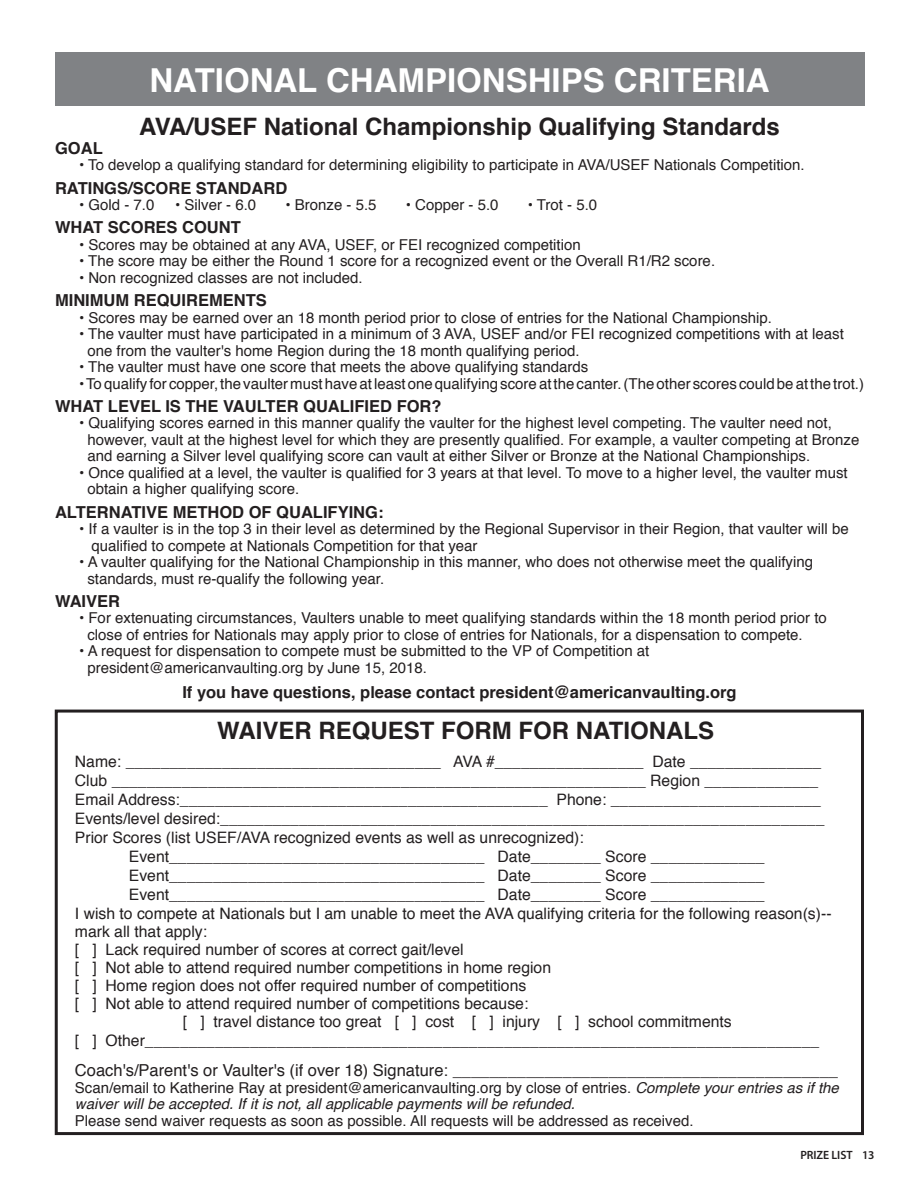
<style>
.page{position:relative;width:918px;height:1188px;background:#fff}
.page>*{position:absolute;margin:0;border:0;box-sizing:border-box;transform-origin:0 0}
.t1{font:700 33px "Helvetica";color:#fff}
.BodyNIndRRSM{font:700 24px "Helvetica";color:#231f20}
.Subhead_1{font:700 16.5px "Helvetica";color:#231f20}
.t2{font:16.5px "Helvetica";color:#231f20}
.t3{font:15.75px/18.9px "Helvetica";color:#231f20}
.t4{font:15px/16.5px "Helvetica";color:#231f20}
.t5{font:italic 15px/16.5px "Helvetica";color:#231f20}
.t6{font:600 12px "Myriad Pro";letter-spacing:-.005em;color:#231f20}
.s1{font-style:normal}
</style>
<div class="page">
<div style="left:55px;top:52px;width:810px;height:54px;background:#808285"></div>
<div style="left:55px;top:710px;width:809px;height:425px;border:3px solid #231f20"></div>
<p class="t1" style="left:149px;top:54px;width:622px">NATIONAL CHAMPIONSHIPS CRITERIA</p>
<p class="BodyNIndRRSM" style="left:139px;top:107px;width:642px">AVA/USEF National Championship Qualifying Standards</p>
<p class="Subhead_1" style="left:55px;top:135px;width:49px">GOAL</p>
<p class="t4" style="left:79px;top:157px;width:727px">• To develop a qualifying standard for determining eligibility to participate in AVA/USEF Nationals Competition.</p>
<p class="Subhead_1" style="left:55px;top:175px;width:234px">RATINGS/SCORE STANDARD</p>
<p class="t4" style="left:79px;top:197px;width:77px">• Gold - 7.0</p>
<p class="t4" style="left:175px;top:197px;width:83px">• Silver - 6.0</p>
<p class="t4" style="left:286px;top:197px;width:93px">• Bronze - 5.5</p>
<p class="t4" style="left:406px;top:197px;width:94px">• Copper - 5.0</p>
<p class="t4" style="left:528px;top:197px;width:71px">• Trot - 5.0</p>
<p class="Subhead_1" style="left:55px;top:214px;width:187px">WHAT SCORES COUNT</p>
<p class="t4" style="left:79px;top:237px;width:503px">• Scores may be obtained at any AVA, USEF, or FEI recognized competition</p>
<p class="t4" style="left:79px;top:253px;width:638px">• The score may be either the Round 1 score for a recognized event or the Overall R1/R2 score.</p>
<p class="t4" style="left:79px;top:270px;width:285px">• Non recognized classes are not included.</p>
<p class="Subhead_1" style="left:55px;top:287px;width:213px">MINIMUM REQUIREMENTS</p>
<p class="t4" style="left:79px;top:310px;width:695px">• Scores may be earned over an 18 month period prior to close of entries for the National Championship.</p>
<p class="t4" style="left:87px;top:326px;width:758px;text-indent:-8px">• The vaulter must have participated in a minimum of 3 AVA, USEF and/or FEI recognized competitions with at least one from the vaulter's home Region during the 18 month qualifying period.</p>
<p class="t4" style="left:79px;top:359px;width:511px">• The vaulter must have one score that meets the above qualifying standards</p>
<p class="t4" style="left:79px;top:376px;width:786px">• To qualify for copper, the vaulter must have at least one qualifying score at the canter. (The other scores could be at the trot.)</p>
<p class="Subhead_1" style="left:55px;top:393px;width:388px">WHAT LEVEL IS THE VAULTER QUALIFIED FOR?</p>
<p class="t4" style="left:87px;top:415px;width:774px;text-indent:-8px">• Qualifying scores earned in this manner qualify the vaulter for the highest level competing. The vaulter need not, however, vault at the highest level for which they are presently qualified. For example, a vaulter competing at Bronze and earning a Silver level qualifying score can vault at either Silver or Bronze at the National Championships.</p>
<p class="t4" style="left:87px;top:465px;width:762px;text-indent:-8px">• Once qualified at a level, the vaulter is qualified for 3 years at that level. To move to a higher level, the vaulter must obtain a higher qualifying score.</p>
<p class="Subhead_1" style="left:55px;top:499px;width:330px">ALTERNATIVE METHOD OF QUALIFYING:</p>
<p class="t4" style="left:92px;top:521px;width:759px;text-indent:-13px">• If a vaulter is in the top 3 in their level as determined by the Regional Supervisor in their Region, that vaulter will be qualified to compete at Nationals Competition for that year</p>
<p class="t4" style="left:87px;top:554px;width:727px;text-indent:-8px">• A vaulter qualifying for the National Championship in this manner, who does not otherwise meet the qualifying standards, must re-qualify the following year.</p>
<p class="Subhead_1" style="left:55px;top:588px;width:67px">WAIVER</p>
<p class="t4" style="left:87px;top:610px;width:741px;text-indent:-8px">• For extenuating circumstances, Vaulters unable to meet qualifying standards within the 18 month period prior to close of entries for Nationals may apply prior to close of entries for Nationals, for a dispensation to compete.</p>
<p class="t4" style="left:87px;top:643px;width:563px;text-indent:-8px">• A request for dispensation to compete must be submitted to the VP of Competition at president@americanvaulting.org by June 15, 2018.</p>
<p class="Subhead_1" style="left:182px;top:679px;width:556px">If you have questions, please contact president@americanvaulting.org</p>
<p class="BodyNIndRRSM" style="left:217px;top:712px;width:498px">WAIVER REQUEST FORM FOR NATIONALS</p>
<p class="t3" style="left:75px;top:753px;width:748px">Name: ____________________________________ AVA #_________________ Date _______________</p>
<p class="t3" style="left:75px;top:772px;width:745px">Club _____________________________________________________________ Region _____________</p>
<p class="t3" style="left:75px;top:791px;width:751px">Email Address:__________________________________________ Phone: ________________________<br>Events/level desired:_____________________________________________________________________</p>
<p class="t3" style="left:75px;top:828px;width:510px">Prior Scores (list USEF/AVA recognized events as well as unrecognized):</p>
<p class="t3" style="left:129px;top:847px;width:637px">Event____________________________________ Date________ Score _____________</p>
<p class="t3" style="left:129px;top:866px;width:637px">Event____________________________________ Date________ Score _____________</p>
<p class="t3" style="left:129px;top:885px;width:637px">Event____________________________________ Date________ Score _____________</p>
<p class="t3" style="left:75px;top:904px;width:758px">I wish to compete at Nationals but I am unable to meet the AVA qualifying criteria for the following reason(s)-- mark all that apply:</p>
<p class="t3" style="left:75px;top:941px;width:390px">[ ] Lack required number of scores at correct gait/level</p>
<p class="t3" style="left:75px;top:959px;width:478px">[ ] Not able to attend required number competitions in home region</p>
<p class="t3" style="left:75px;top:977px;width:453px">[ ] Home region does not offer required number of competitions</p>
<p class="t3" style="left:75px;top:995px;width:455px">[ ] Not able to attend required number of competitions because:</p>
<p class="t3" style="left:183px;top:1013px;width:550px">[ ] travel distance too great [ ] cost [ ] injury [ ] school commitments</p>
<p class="t3" style="left:75px;top:1032px;width:746px">[ ] Other_____________________________________________________________________________</p>
<p class="t2" style="left:75px;top:1058px;width:765px">Coach's/Parent's or Vaulter's (if over 18) Signature: __________________________________________</p>
<p class="t5" style="left:75px;top:1080px;width:765px"><span class="s1">Scan/email to Katherine Ray at president@americanvaulting.org by close of entries.</span> Complete your entries as if the waiver will be accepted. If it is not, all applicable payments will be refunded.</p>
<p class="t4" style="left:75px;top:1113px;width:620px">Please send waiver requests as soon as possible. All requests will be addressed as received.</p>
<p class="t6" style="left:800px;top:1147px;width:76px">PRIZE LIST 13</p>
</div>
